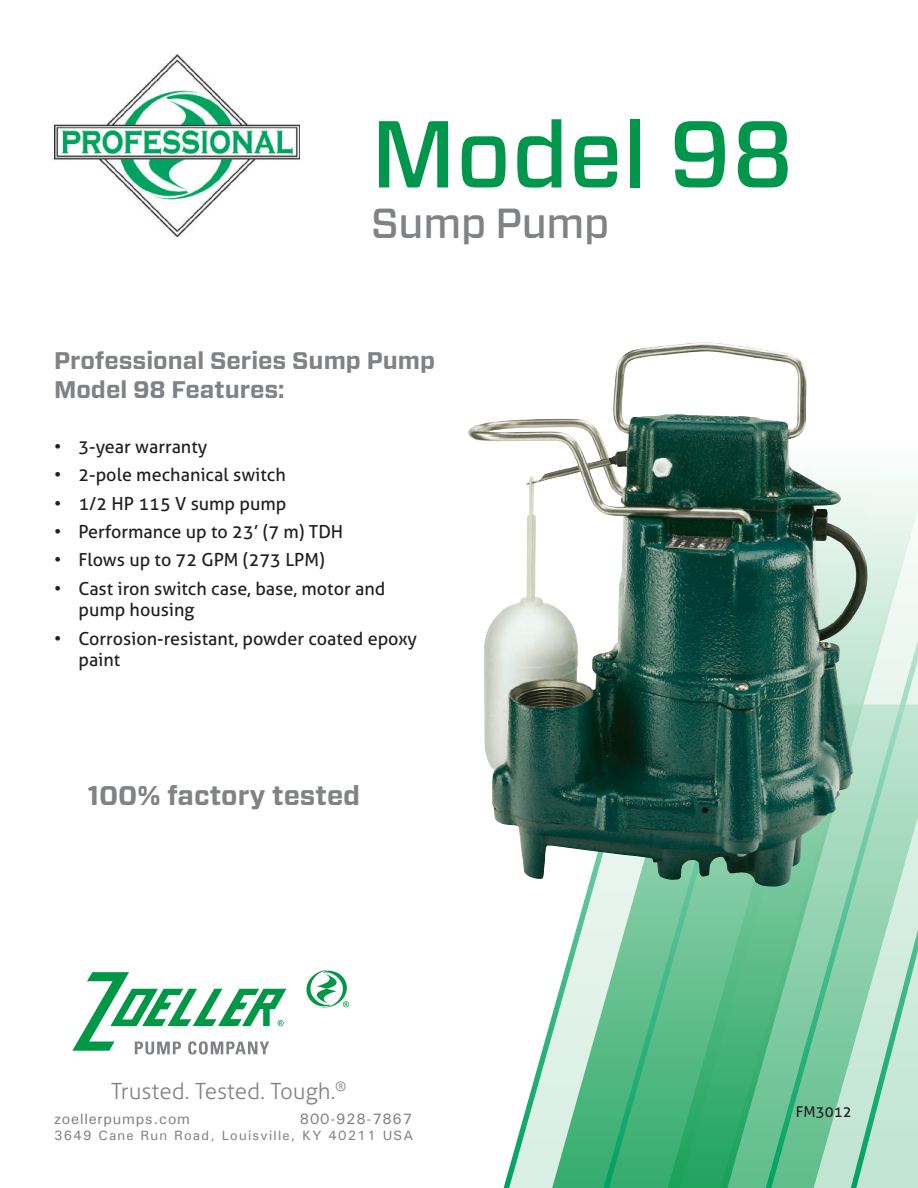
<style>
.page{position:relative;width:918px;height:1188px;background:#fff}
.page>*{position:absolute;margin:0;border:0;box-sizing:border-box;transform-origin:0 0}
.t1{font:500 94.65px "Forza";color:#00974d}
.t2{font:500 42px "Forza";letter-spacing:-.005em;color:#808285}
.t3{font:700 27px "Forza";color:#808285}
.t4{font:700 24px/28.8px "Forza";color:#808285}
.t5{font:300 22.5px "Aller";color:#808285}
.t6{font:18px/21.6px "Aller";color:#231f20}
.t7{font:500 18px "Univers";color:#231f20}
.t8{font:500 15px "Univers W1";letter-spacing:.05em;color:#808285}
.t9{font:15px "Aller";color:#231f20}
.t10{font:500 13.5px "Univers W1";letter-spacing:.09em;color:#808285}
</style>
<div class="page">
<svg style="left:720px;top:445px;width:129px;height:63px"></svg>
<svg style="left:503px;top:445px;width:217px;height:743px"></svg>
<svg style="left:700px;top:508px;width:218px;height:680px;background:#73ac92"></svg>
<svg style="left:72px;top:972px;width:214px;height:83px"></svg>
<svg style="left:306px;top:969px;width:44px;height:39px"></svg>
<img style="left:468px;top:343px;width:222px;height:482px">
<img style="left:54px;top:54px;width:245px;height:183px">
<h1 class="t1" style="left:371px;top:92px;width:424px">Model 98</h1>
<h2 class="t2" style="left:371px;top:195px;width:240px">Sump Pump</h2>
<h3 class="t4" style="left:54px;top:347px;width:383px">Professional Series Sump Pump<br>Model 98 Features:</h3>
<p class="t6" style="left:54px;top:436px;width:155px">• 3-year warranty</p>
<p class="t6" style="left:54px;top:464px;width:233px">• 2-pole mechanical switch</p>
<p class="t6" style="left:54px;top:492px;width:234px">• 1/2 HP 115 V sump pump</p>
<p class="t6" style="left:54px;top:521px;width:291px">• Performance up to 23’ (7 m) TDH</p>
<p class="t6" style="left:54px;top:549px;width:272px">• Flows up to 72 GPM (273 LPM)</p>
<p class="t6" style="left:78px;top:577px;width:308px;text-indent:-24px">• Cast iron switch case, base, motor and pump housing</p>
<p class="t6" style="left:78px;top:627px;width:340px;text-indent:-24px">• Corrosion-resistant, powder coated epoxy paint</p>
<p class="t7" style="left:796px;top:472px;width:10px">®</p>
<h3 class="t3" style="left:88px;top:777px;width:274px">100% factory tested</h3>
<p class="t5" style="left:111px;top:1077px;width:237px">Trusted. Tested. Tough.<sup>®</sup></p>
<p class="t8" style="left:54px;top:1109px;width:138px">zoellerpumps.com</p>
<p class="t8" style="left:300px;top:1109px;width:114px">800-928-7867</p>
<p class="t10" style="left:54px;top:1127px;width:361px">3649 Cane Run Road, Louisville, KY 40211 USA</p>
<p class="t9" style="left:796px;top:1102px;width:57px">FM3012</p>
</div>
